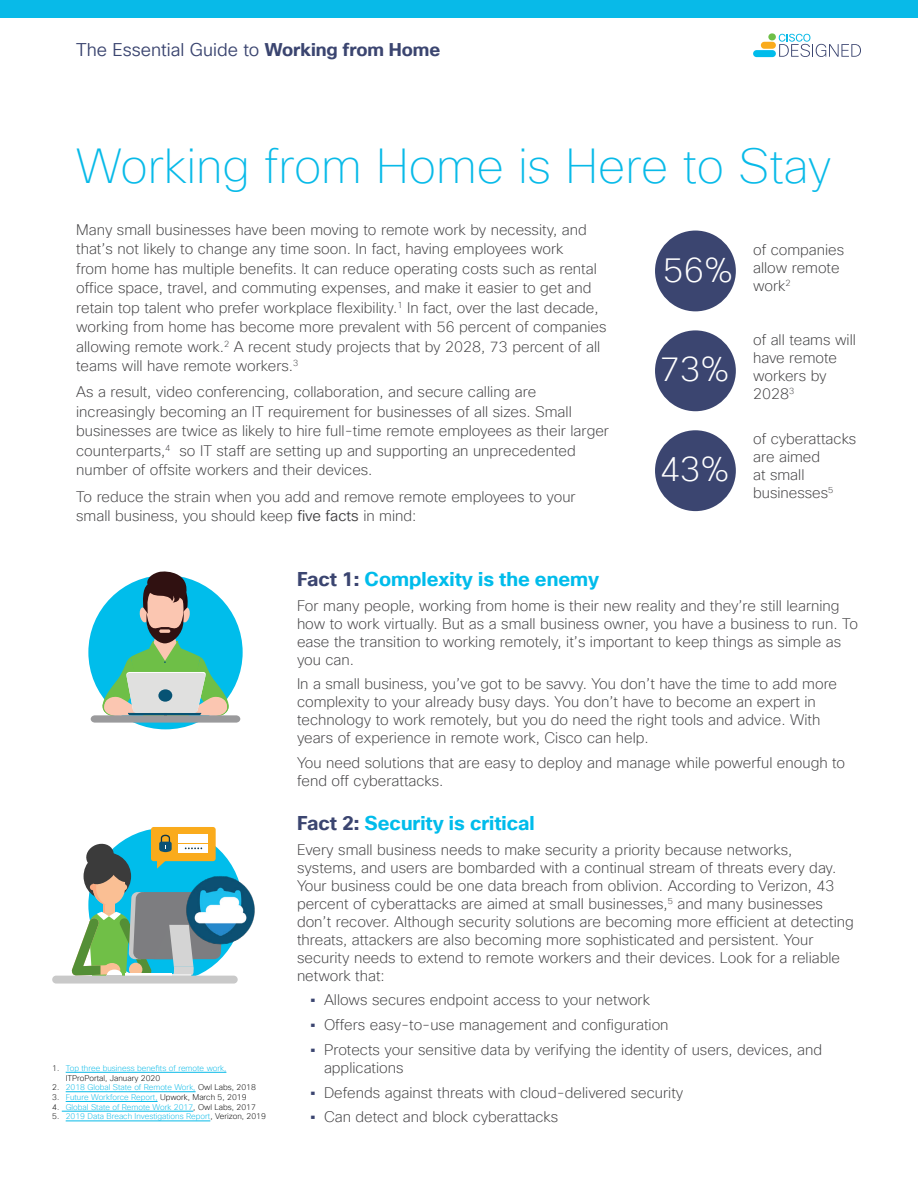
<style>
.page{position:relative;width:918px;height:1188px;background:#fff}
.page>*{position:absolute;margin:0;border:0;box-sizing:border-box;transform-origin:0 0}
.t1{font:100 48px "Cisco Sans TT";color:#08bae8}
.t2{font:200 34.35px "Cisco Sans TT";color:#fff}
.t3{font:700 19.5px "Cisco Sans TT";color:#00bceb}
.t4{font:18px "Cisco Sans TT Light";color:#3b4570}
.t5{font:200 15px/18px "Cisco Sans TT";color:#414042}
.t6{font:200 8.1px/9.8px "Cisco Sans TT";color:#08bae8}
.s1{font-family:"Cisco Sans TT";font-weight:700}
.s2{font-family:"Cisco Sans TT Light";font-weight:400}
.s3{color:#000}
.s4{color:#3b4570}
.s5{font-weight:700;color:#3b4570}
</style>
<div class="page">
<svg style="left:779px;top:34px;width:82px;height:23px"></svg>
<div style="left:753px;top:50px;width:23px;height:7px;background:#00bceb;border-radius:4px"></div>
<div style="left:761px;top:42px;width:15px;height:7px;background:#faab1c;border-radius:4px"></div>
<div style="left:768px;top:33px;width:8px;height:7px;background:#6ebf47;border-radius:4px"></div>
<div style="left:0;top:0;width:918px;height:18px;background:#08bae8"></div>
<div style="left:655px;top:231px;width:81px;height:80px;background:#3b4570;border-radius:50%"></div>
<div style="left:655px;top:330px;width:81px;height:81px;background:#3b4570;border-radius:50%"></div>
<div style="left:151px;top:827px;width:65px;height:34px;background:#faab1c;border-radius:3px"></div>
<svg style="left:72px;top:835px;width:152px;height:141px"></svg>
<div style="left:52px;top:976px;width:186px;height:8px;background:#c9c9c9;border-radius:4px"></div>
<img style="left:185px;top:874px;width:70px;height:73px">
<svg style="left:91px;top:571px;width:149px;height:152px"></svg>
<hr style="left:66px;top:1072px;width:160px;height:1px;background:#08bae8">
<hr style="left:66px;top:1091px;width:130px;height:1px;background:#08bae8">
<hr style="left:66px;top:1101px;width:92px;height:1px;background:#08bae8">
<hr style="left:62px;top:1111px;width:131px;height:1px;background:#08bae8">
<hr style="left:66px;top:1121px;width:144px;height:1px;background:#08bae8">
<div style="left:655px;top:430px;width:81px;height:81px;background:#3b4570;border-radius:50%"></div>
<p class="t4" style="left:76px;top:38px;width:366px">The Essential Guide to <span class="s1">Working from Home</span></p>
<h1 class="t1" style="left:76px;top:135px;width:757px">Working from Home is Here to Stay</h1>
<p class="t5" style="left:76px;top:220px;width:532px;line-height:19.5px">Many small businesses have been moving to remote work by necessity, and that’s not likely to change any time soon. In fact, having employees work<br>from home has multiple benefits. It can reduce operating costs such as rental office space, travel, and commuting expenses, and make it easier to get and retain top talent who prefer workplace flexibility.<sup>1</sup> In fact, over the last decade, working from home has become more prevalent with 56 percent of companies allowing remote work.<sup>2</sup> A recent study projects that by 2028, 73 percent of all teams will have remote workers.<sup>3</sup></p>
<p class="t5" style="left:76px;top:383px;width:534px;line-height:19.5px">As a result, video conferencing, collaboration, and secure calling are increasingly becoming an IT requirement for businesses of all sizes. Small businesses are twice as likely to hire full-time remote employees as their larger counterparts,<sup>4</sup> so IT staff are setting up and supporting an unprecedented number of offsite workers and their devices.</p>
<p class="t5" style="left:76px;top:487px;width:501px;line-height:19.5px">To reduce the strain when you add and remove remote employees to your small business, you should keep <span class="s2">five facts</span> in mind:</p>
<h2 class="t2" style="left:663px;top:247px;width:71px">56%</h2>
<h2 class="t2" style="left:660px;top:347px;width:71px">73%</h2>
<h2 class="t2" style="left:660px;top:447px;width:71px">43%</h2>
<p class="t5" style="left:753px;top:241px;width:93px">of companies allow remote work<sup>2</sup></p>
<p class="t5" style="left:753px;top:331px;width:104px">of all teams will have remote workers by<br>2028<sup>3</sup></p>
<p class="t5" style="left:753px;top:430px;width:105px">of cyberattacks are aimed<br>at small businesses<sup>5</sup></p>
<p class="t6" style="left:66px;top:1063px;width:162px;text-indent:-14px"><span class="s3">1.</span> Top three business benefits of remote work,<br><span class="s3">ITProPortal, January 2020</span></p>
<p class="t6" style="left:52px;top:1083px;width:205px"><span class="s3">2.</span> 2018 Global State of Remote Work, <span class="s3">Owl Labs, 2018</span></p>
<p class="t6" style="left:52px;top:1093px;width:196px"><span class="s3">3.</span> Future Workforce Report, <span class="s3">Upwork, March 5, 2019</span></p>
<p class="t6" style="left:52px;top:1102px;width:205px"><span class="s3">4.</span> Global State of Remote Work 2017<span class="s3">, Owl Labs, 2017</span></p>
<p class="t6" style="left:52px;top:1112px;width:215px"><span class="s3">5.</span> 2019 Data Breach Investigations Report<span class="s3">, Verizon, 2019</span></p>
<h3 class="t3" style="left:297px;top:566px;width:304px"><span class="s4">Fact 1:</span> Complexity is the enemy</h3>
<p class="t5" style="left:297px;top:597px;width:563px">For many people, working from home is their new reality and they’re still learning how to work virtually. But as a small business owner, you have a business to run. To ease the transition to working remotely, it’s important to keep things as simple as you can.</p>
<p class="t5" style="left:297px;top:676px;width:542px">In a small business, you’ve got to be savvy. You don’t have the time to add more complexity to your already busy days. You don’t have to become an expert in technology to work remotely, but you do need the right tools and advice. With years of experience in remote work, Cisco can help.</p>
<p class="t5" style="left:297px;top:754px;width:550px">You need solutions that are easy to deploy and manage while powerful enough to fend off cyberattacks.</p>
<h3 class="t3" style="left:297px;top:810px;width:239px"><span class="s4">Fact 2:</span> Security is critical</h3>
<p class="t5" style="left:297px;top:841px;width:558px">Every small business needs to make security a priority because networks, systems, and users are bombarded with a continual stream of threats every day.<br>Your business could be one data breach from oblivion. According to Verizon, 43 percent of cyberattacks are aimed at small businesses,<sup>5</sup> and many businesses don’t recover. Although security solutions are becoming more efficient at detecting threats, attackers are also becoming more sophisticated and persistent. Your security needs to extend to remote workers and their devices. Look for a reliable network that:</p>
<p class="t5" style="left:311px;top:991px;width:341px"><span class="s5">•</span> Allows secures endpoint access to your network</p>
<p class="t5" style="left:311px;top:1016px;width:360px"><span class="s5">•</span> Offers easy-to-use management and configuration</p>
<p class="t5" style="left:324px;top:1041px;width:500px;text-indent:-14px"><span class="s5">•</span> Protects your sensitive data by verifying the identity of users, devices, and applications</p>
<p class="t5" style="left:311px;top:1084px;width:374px"><span class="s5">•</span> Defends against threats with cloud-delivered security</p>
<p class="t5" style="left:311px;top:1108px;width:249px"><span class="s5">•</span> Can detect and block cyberattacks</p>
</div>
